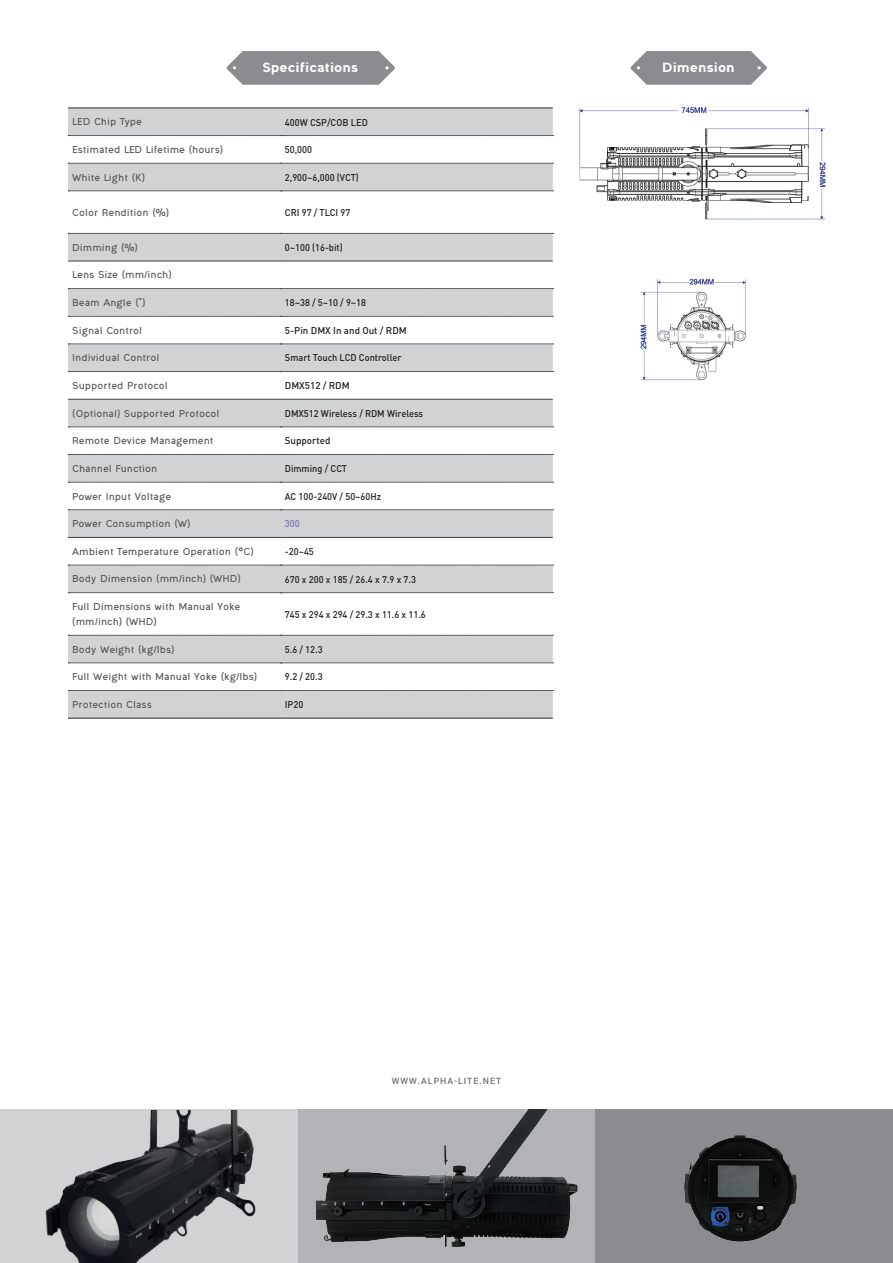
<style>
.page{position:relative;width:893px;height:1263px;background:#fff}
.page>*{position:absolute;margin:0;border:0;box-sizing:border-box;transform-origin:0 0}
.t1{font:800 12px "Ogonek";color:#fff}
.t2{font:500 9.75px "DIN Pro";color:#231f20;scale:.95 1}
.t3{font:500 9.75px "DIN Pro";color:#231f20}
.t4{font:500 9.75px "Yantramanav";letter-spacing:.1em;color:#6c6d70}
.t5{font:500 9.75px "DIN Pro";color:#7376b8;scale:.95 1}
.t6{font:700 9px/15px "Ogonek";color:#57585a}
</style>
<div class="page">
<svg style="left:631px;top:51px;width:136px;height:34px;background:#98999c"></svg>
<div style="left:0;top:1110px;width:298px;height:153px;background:#d1d2d4"></div>
<img style="left:45px;top:1110px;width:211px;height:153px">
<svg style="left:298px;top:1110px;width:297px;height:153px;background:#787a7d"></svg>
<svg style="left:595px;top:1110px;width:298px;height:153px;background:#747679"></svg>
<svg style="left:227px;top:51px;width:168px;height:34px;background:#95979a"></svg>
<div style="left:68px;top:108px;width:485px;height:27px;background:#d1d2d4"></div>
<svg style="left:68px;top:136px;width:485px;height:527px"></svg>
<svg style="left:68px;top:135px;width:486px;height:1px"></svg>
<svg style="left:68px;top:163px;width:486px;height:1px"></svg>
<svg style="left:68px;top:191px;width:486px;height:1px"></svg>
<svg style="left:68px;top:233px;width:486px;height:1px"></svg>
<svg style="left:68px;top:288px;width:486px;height:1px"></svg>
<svg style="left:68px;top:316px;width:486px;height:1px"></svg>
<svg style="left:68px;top:344px;width:486px;height:1px"></svg>
<svg style="left:68px;top:371px;width:486px;height:1px"></svg>
<svg style="left:68px;top:427px;width:486px;height:1px"></svg>
<svg style="left:68px;top:454px;width:486px;height:1px"></svg>
<svg style="left:68px;top:482px;width:486px;height:1px"></svg>
<svg style="left:68px;top:509px;width:486px;height:1px"></svg>
<svg style="left:68px;top:565px;width:486px;height:1px"></svg>
<svg style="left:68px;top:592px;width:486px;height:1px"></svg>
<svg style="left:68px;top:635px;width:486px;height:1px"></svg>
<svg style="left:68px;top:663px;width:486px;height:1px"></svg>
<svg style="left:68px;top:690px;width:486px;height:28px;background:#cacbcd"></svg>
<hr style="left:68px;top:399px;width:213px;height:1px;background:#3e3e3f">
<hr style="left:281px;top:399px;width:272px;height:1px;background:#3e3e3f">
<hr style="left:68px;top:261px;width:213px;height:1px;background:#3e3e3f">
<hr style="left:281px;top:261px;width:272px;height:1px;background:#3e3e3f">
<hr style="left:68px;top:537px;width:213px;height:1px;background:#3e3e3f">
<hr style="left:281px;top:537px;width:272px;height:1px;background:#3e3e3f">
<hr style="left:68px;top:107px;width:213px;height:1px;background:#3e3e3f">
<hr style="left:281px;top:107px;width:272px;height:1px;background:#3e3e3f">
<hr style="left:68px;top:718px;width:213px;height:1px;background:#3e3e3f">
<hr style="left:281px;top:718px;width:272px;height:1px;background:#3e3e3f">
<img style="left:579px;top:107px;width:247px;height:113px">
<img style="left:640px;top:278px;width:106px;height:103px">
<h1 class="t1" style="left:263px;top:58px;width:97px">Specifications</h1>
<p class="t6" style="left:72px;top:114px;width:71px">LED Chip Type</p>
<p class="t2" style="left:285px;top:116px;width:89px">400W CSP/COB LED</p>
<p class="t6" style="left:72px;top:142px;width:152px">Estimated LED Lifetime (hours)</p>
<p class="t2" style="left:285px;top:143px;width:30px">50,000</p>
<p class="t6" style="left:72px;top:169px;width:74px">White Light (K)</p>
<p class="t2" style="left:285px;top:171px;width:79px">2,900~6,000 (VCT)</p>
<p class="t6" style="left:72px;top:204px;width:98px">Color Rendition (%)</p>
<p class="t2" style="left:285px;top:206px;width:71px">CRI 97 / TLCI 97</p>
<p class="t6" style="left:72px;top:240px;width:67px">Dimming (%)</p>
<p class="t2" style="left:285px;top:241px;width:62px">0~100 (16-bit)</p>
<p class="t6" style="left:72px;top:267px;width:101px">Lens Size (mm/inch)</p>
<p class="t6" style="left:72px;top:295px;width:74px">Beam Angle (˚)</p>
<p class="t2" style="left:285px;top:296px;width:87px">18~38 / 5~10 / 9~18</p>
<p class="t6" style="left:72px;top:322px;width:71px">Signal Control</p>
<p class="t3" style="left:285px;top:324px;width:123px">5-Pin DMX In and Out / RDM</p>
<p class="t6" style="left:72px;top:350px;width:89px">Individual Control</p>
<p class="t2" style="left:285px;top:351px;width:124px">Smart Touch LCD Controller</p>
<p class="t6" style="left:72px;top:378px;width:97px">Supported Protocol</p>
<p class="t3" style="left:285px;top:379px;width:66px">DMX512 / RDM</p>
<p class="t6" style="left:72px;top:405px;width:149px">(Optional) Supported Protocol</p>
<p class="t2" style="left:285px;top:407px;width:147px">DMX512 Wireless / RDM Wireless</p>
<p class="t6" style="left:72px;top:433px;width:143px">Remote Device Management</p>
<p class="t3" style="left:285px;top:434px;width:47px">Supported</p>
<p class="t6" style="left:72px;top:461px;width:87px">Channel Function</p>
<p class="t2" style="left:285px;top:462px;width:67px">Dimming / CCT</p>
<p class="t6" style="left:72px;top:488px;width:100px">Power Input Voltage</p>
<p class="t2" style="left:285px;top:489px;width:103px">AC 100-240V / 50~60Hz</p>
<p class="t6" style="left:72px;top:516px;width:120px">Power Consumption (W)</p>
<p class="t5" style="left:285px;top:517px;width:17px">300</p>
<p class="t6" style="left:72px;top:544px;width:183px">Ambient Temperature Operation (℃)</p>
<p class="t2" style="left:285px;top:545px;width:32px">-20~45</p>
<p class="t6" style="left:72px;top:571px;width:170px">Body Dimension (mm/inch) (WHD)</p>
<p class="t2" style="left:285px;top:572px;width:140px">670 x 200 x 185 / 26.4 x 7.9 x 7.3</p>
<p class="t6" style="left:72px;top:599px;width:170px">Full Dimensions with Manual Yoke (mm/inch) (WHD)</p>
<p class="t2" style="left:285px;top:607px;width:150px">745 x 294 x 294 / 29.3 x 11.6 x 11.6</p>
<p class="t6" style="left:72px;top:641px;width:104px">Body Weight (kg/lbs)</p>
<p class="t2" style="left:285px;top:643px;width:41px">5.6 / 12.3</p>
<p class="t6" style="left:72px;top:669px;width:186px">Full Weight with Manual Yoke (kg/lbs)</p>
<p class="t2" style="left:285px;top:670px;width:41px">9.2 / 20.3</p>
<p class="t6" style="left:72px;top:697px;width:81px">Protection Class</p>
<p class="t2" style="left:285px;top:698px;width:21px">IP20</p>
<p class="t4" style="left:392px;top:1075px;width:111px">WWW.ALPHA-LITE.NET</p>
<h1 class="t1" style="left:662px;top:58px;width:74px">Dimension</h1>
</div>
